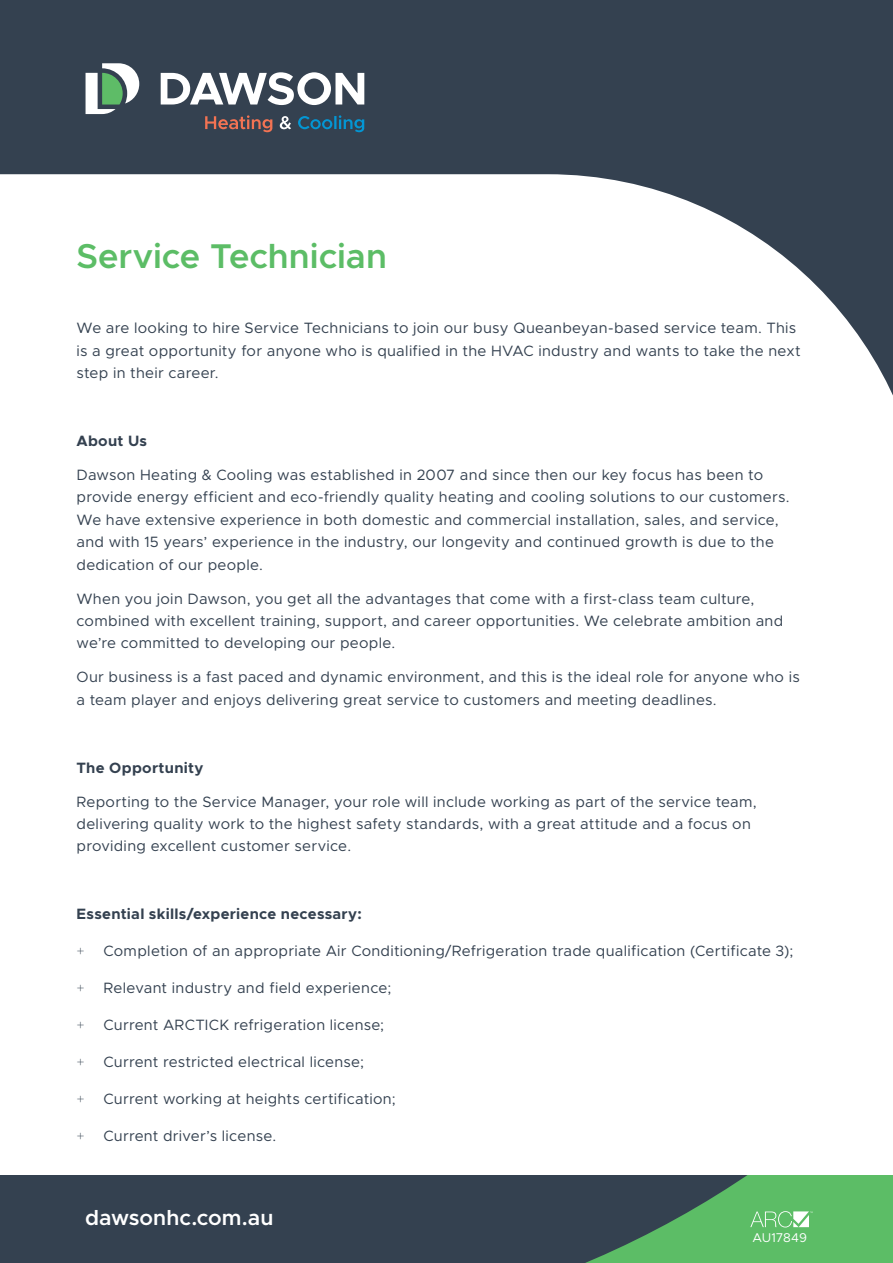
<style>
.page{position:relative;width:893px;height:1263px;background:#fff}
.page>*{position:absolute;margin:0;border:0;box-sizing:border-box;transform-origin:0 0}
.t1{font:600 34.5px "Metropolis";letter-spacing:-.005em;color:#5cbd66}
.t2{font:600 21.45px "Metropolis";color:#fff}
.t3{font:15px/22.4px "Metropolis";letter-spacing:.02em;color:#344150}
.t4{font:700 15px "Metropolis";letter-spacing:.02em;color:#344150}
.t5{font:300 15px "Uni Neue";color:#344150}
.t6{font:12.75px "Metropolis";letter-spacing:-.005em;color:#fff}
</style>
<div class="page">
<svg style="left:0;top:1175px;width:893px;height:88px;fill:#344150"></svg>
<svg style="left:750px;top:1211px;width:63px;height:16px"></svg>
<div style="left:0;top:0;width:893px;height:616px;background:#344150"></div>
<div style="left:0;top:174px;width:893px;height:442px;background:#fff"></div>
<svg style="left:161px;top:72px;width:203px;height:33px"></svg>
<svg style="left:86px;top:63px;width:53px;height:51px"></svg>
<svg style="left:298px;top:115px;width:66px;height:17px"></svg>
<svg style="left:280px;top:116px;width:11px;height:13px"></svg>
<svg style="left:205px;top:115px;width:67px;height:17px"></svg>
<h1 class="t1" style="left:77px;top:234px;width:312px">Service Technician</h1>
<p class="t3" style="left:77px;top:317px;width:725px">We are looking to hire Service Technicians to join our busy Queanbeyan-based service team. This is a great opportunity for anyone who is qualified in the HVAC industry and wants to take the next step in their career.</p>
<p class="t4" style="left:77px;top:431px;width:72px">About Us</p>
<p class="t3" style="left:77px;top:464px;width:715px">Dawson Heating &amp; Cooling was established in 2007 and since then our key focus has been to provide energy efficient and eco-friendly quality heating and cooling solutions to our customers.<br>We have extensive experience in both domestic and commercial installation, sales, and service, and with 15 years’ experience in the industry, our longevity and continued growth is due to the dedication of our people.</p>
<p class="t3" style="left:77px;top:587px;width:708px">When you join Dawson, you get all the advantages that come with a first-class team culture, combined with excellent training, support, and career opportunities. We celebrate ambition and we’re committed to developing our people.</p>
<p class="t3" style="left:77px;top:666px;width:725px">Our business is a fast paced and dynamic environment, and this is the ideal role for anyone who is a team player and enjoys delivering great service to customers and meeting deadlines.</p>
<p class="t4" style="left:77px;top:758px;width:128px">The Opportunity</p>
<p class="t3" style="left:77px;top:790px;width:682px">Reporting to the Service Manager, your role will include working as part of the service team, delivering quality work to the highest safety standards, with a great attitude and a focus on providing excellent customer service.</p>
<p class="t4" style="left:77px;top:905px;width:287px">Essential skills/experience necessary:</p>
<p class="t5" style="left:77px;top:942px;width:10px">+</p>
<p class="t3" style="left:104px;top:940px;width:691px">Completion of an appropriate Air Conditioning/Refrigeration trade qualification (Certificate 3);</p>
<p class="t5" style="left:77px;top:979px;width:10px">+</p>
<p class="t3" style="left:104px;top:977px;width:289px">Relevant industry and field experience;</p>
<p class="t5" style="left:77px;top:1016px;width:10px">+</p>
<p class="t3" style="left:104px;top:1014px;width:282px">Current ARCTICK refrigeration license;</p>
<p class="t5" style="left:77px;top:1053px;width:10px">+</p>
<p class="t3" style="left:104px;top:1051px;width:262px">Current restricted electrical license;</p>
<p class="t5" style="left:77px;top:1090px;width:10px">+</p>
<p class="t3" style="left:104px;top:1088px;width:294px">Current working at heights certification;</p>
<p class="t5" style="left:77px;top:1127px;width:10px">+</p>
<p class="t3" style="left:104px;top:1125px;width:174px">Current driver’s license.</p>
<h2 class="t2" style="left:85px;top:1204px;width:190px">dawsonhc.com.au</h2>
<p class="t6" style="left:752px;top:1229px;width:56px">AU17849</p>
</div>
